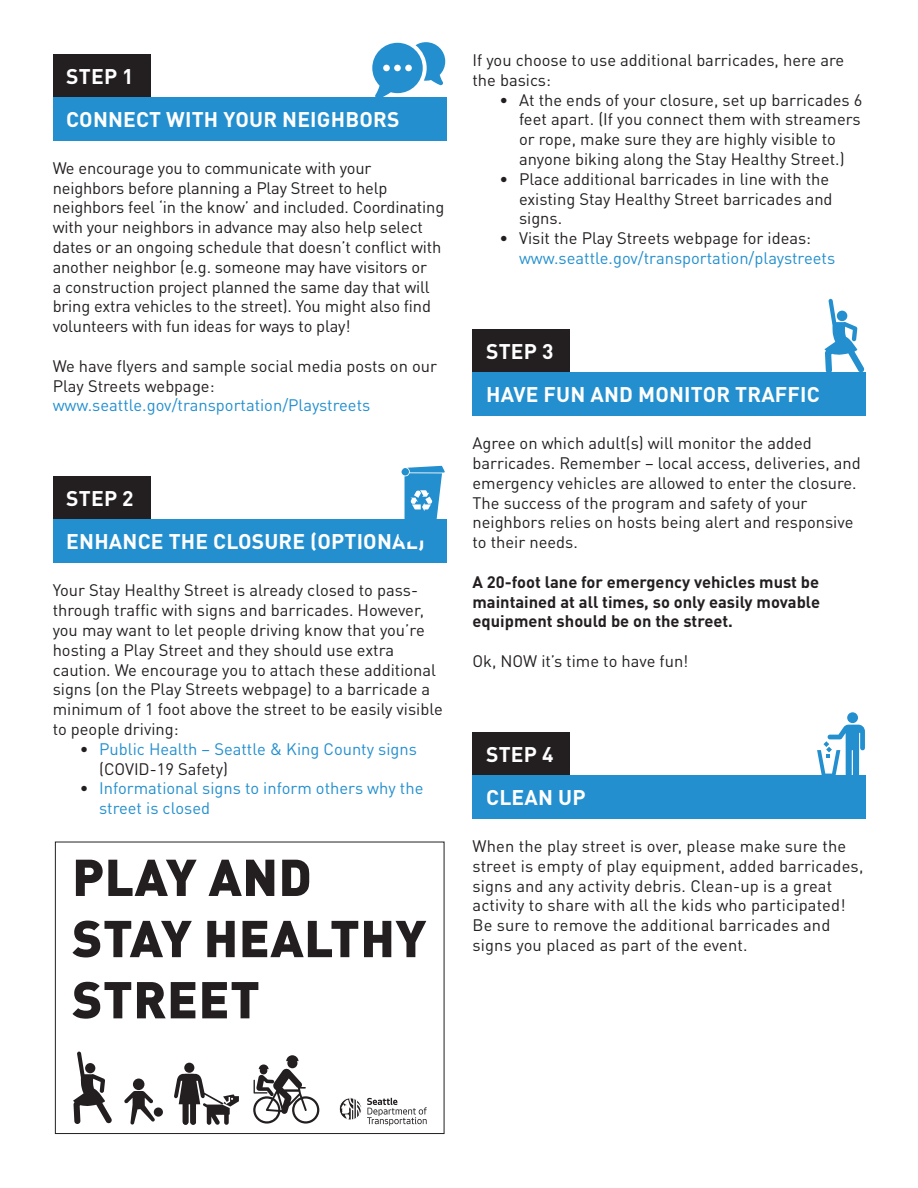
<style>
.page{position:relative;width:918px;height:1188px;background:#fff}
.page>*{position:absolute;margin:0;border:0;box-sizing:border-box;transform-origin:0 0}
.t1{font:900 51px/61.2px "DIN Pro";letter-spacing:.01em;color:#231f20}
.t2{font:700 21px "DIN Pro";letter-spacing:.01em;color:#fff}
.t3{font:16.5px/19.8px "DIN Pro";color:#231f20}
.t4{font:16.5px/19.8px "DIN Pro";color:#238fcf}
.t5{font:700 16.5px/19.8px "DIN Pro";color:#231f20;text-align:justify}
.s1{color:#238fcf}
.s2{color:#231f20}
</style>
<div class="page">
<div style="left:53px;top:54px;width:98px;height:43px;background:#231f20"></div>
<div style="left:53px;top:97px;width:393px;height:43px;background:#238fcf"></div>
<div style="left:53px;top:477px;width:98px;height:43px;background:#231f20"></div>
<div style="left:53px;top:520px;width:393px;height:43px;background:#238fcf"></div>
<svg style="left:253px;top:1055px;width:66px;height:69px"></svg>
<div style="left:133px;top:1079px;width:11px;height:11px;background:#231f20;border-radius:50%"></div>
<svg style="left:124px;top:1091px;width:31px;height:34px"></svg>
<div style="left:154px;top:1108px;width:9px;height:9px;background:#231f20;border-radius:50%"></div>
<div style="left:184px;top:1063px;width:10px;height:10px;background:#231f20;border-radius:50%"></div>
<svg style="left:174px;top:1074px;width:65px;height:51px"></svg>
<svg style="left:73px;top:1051px;width:39px;height:73px"></svg>
<svg style="left:367px;top:1098px;width:60px;height:28px"></svg>
<div style="left:339px;top:1098px;width:22px;height:22px;background:#f6f6f6;border-radius:50%"></div>
<div style="left:339px;top:1098px;width:23px;height:22px;border:1px solid #fff;border-radius:50%"></div>
<svg style="left:341px;top:1098px;width:20px;height:22px"></svg>
<div style="left:55px;top:842px;width:389px;height:292px;border:1px solid #231f20"></div>
<div style="left:472px;top:329px;width:98px;height:44px;background:#231f20"></div>
<div style="left:472px;top:373px;width:394px;height:43px;background:#238fcf"></div>
<div style="left:472px;top:732px;width:98px;height:43px;background:#231f20"></div>
<div style="left:472px;top:775px;width:394px;height:43px;background:#238fcf"></div>
<div style="left:847px;top:712px;width:11px;height:11px;background:#238fcf;border-radius:50%"></div>
<svg style="left:817px;top:725px;width:48px;height:50px"></svg>
<svg style="left:824px;top:299px;width:41px;height:74px"></svg>
<svg style="left:372px;top:42px;width:73px;height:55px"></svg>
<svg style="left:402px;top:466px;width:43px;height:54px"></svg>
<p class="t2" style="left:66px;top:59px;width:69px">STEP 1</p>
<p class="t2" style="left:66px;top:102px;width:335px">CONNECT WITH YOUR NEIGHBORS</p>
<p class="t3" style="left:53px;top:156px;width:393px">We encourage you to communicate with your neighbors before planning a Play Street to help neighbors feel ‘in the know’ and included. Coordinating with your neighbors in advance may also help select dates or an ongoing schedule that doesn’t conflict with another neighbor (e.g. someone may have visitors or<br>a construction project planned the same day that will bring extra vehicles to the street). You might also find volunteers with fun ideas for ways to play!</p>
<p class="t3" style="left:53px;top:354px;width:386px">We have flyers and sample social media posts on our<br>Play Streets webpage: <span class="s1">www.seattle.gov/transportation/Playstreets</span></p>
<p class="t2" style="left:66px;top:481px;width:69px">STEP 2</p>
<p class="t2" style="left:66px;top:524px;width:360px">ENHANCE THE CLOSURE (OPTIONAL)</p>
<p class="t3" style="left:53px;top:579px;width:392px">Your Stay Healthy Street is already closed to pass&shy;through traffic with signs and barricades. However, you may want to let people driving know that you’re hosting a Play Street and they should use extra caution. We encourage you to attach these additional signs (on the Play Streets webpage) to a barricade a minimum of 1 foot above the street to be easily visible to people driving:</p>
<p class="t4" style="left:99px;top:737px;width:319px;text-indent:-20px"><span class="s2">•</span> Public Health – Seattle &amp; King County signs <span class="s2">(COVID-19 Safety)</span></p>
<p class="t4" style="left:99px;top:777px;width:326px;text-indent:-20px"><span class="s2">•</span> Informational signs to inform others why the street is closed</p>
<p class="t1" style="left:72px;top:840px;width:356px">PLAY AND<br>STAY HEALTHY<br>STREET</p>
<p class="t3" style="left:472px;top:49px;width:373px">If you choose to use additional barricades, here are the basics:</p>
<p class="t3" style="left:519px;top:88px;width:345px;text-indent:-20px">• At the ends of your closure, set up barricades 6 feet apart. (If you connect them with streamers or rope, make sure they are highly visible to anyone biking along the Stay Healthy Street.)</p>
<p class="t3" style="left:519px;top:167px;width:315px;text-indent:-20px">• Place additional barricades in line with the existing Stay Healthy Street barricades and signs.</p>
<p class="t4" style="left:519px;top:227px;width:318px;text-indent:-20px"><span class="s2">• Visit the Play Streets webpage for ideas: </span>www.seattle.gov/transportation/playstreets</p>
<p class="t2" style="left:486px;top:334px;width:69px">STEP 3</p>
<p class="t2" style="left:486px;top:377px;width:335px">HAVE FUN AND MONITOR TRAFFIC</p>
<p class="t3" style="left:472px;top:432px;width:390px">Agree on which adult(s) will monitor the added barricades. Remember – local access, deliveries, and emergency vehicles are allowed to enter the closure.<br>The success of the program and safety of your neighbors relies on hosts being alert and responsive to their needs.</p>
<p class="t5" style="left:472px;top:570px;width:349px">A 20-foot lane for emergency vehicles must be maintained at all times, so only easily movable equipment should be on the street.</p>
<p class="t3" style="left:472px;top:649px;width:218px">Ok, NOW it’s time to have fun!</p>
<p class="t2" style="left:486px;top:737px;width:69px">STEP 4</p>
<p class="t2" style="left:486px;top:780px;width:101px">CLEAN UP</p>
<p class="t3" style="left:473px;top:835px;width:392px">When the play street is over, please make sure the street is empty of play equipment, added barricades, signs and any activity debris. Clean-up is a great activity to share with all the kids who participated!<br>Be sure to remove the additional barricades and signs you placed as part of the event.</p>
</div>
